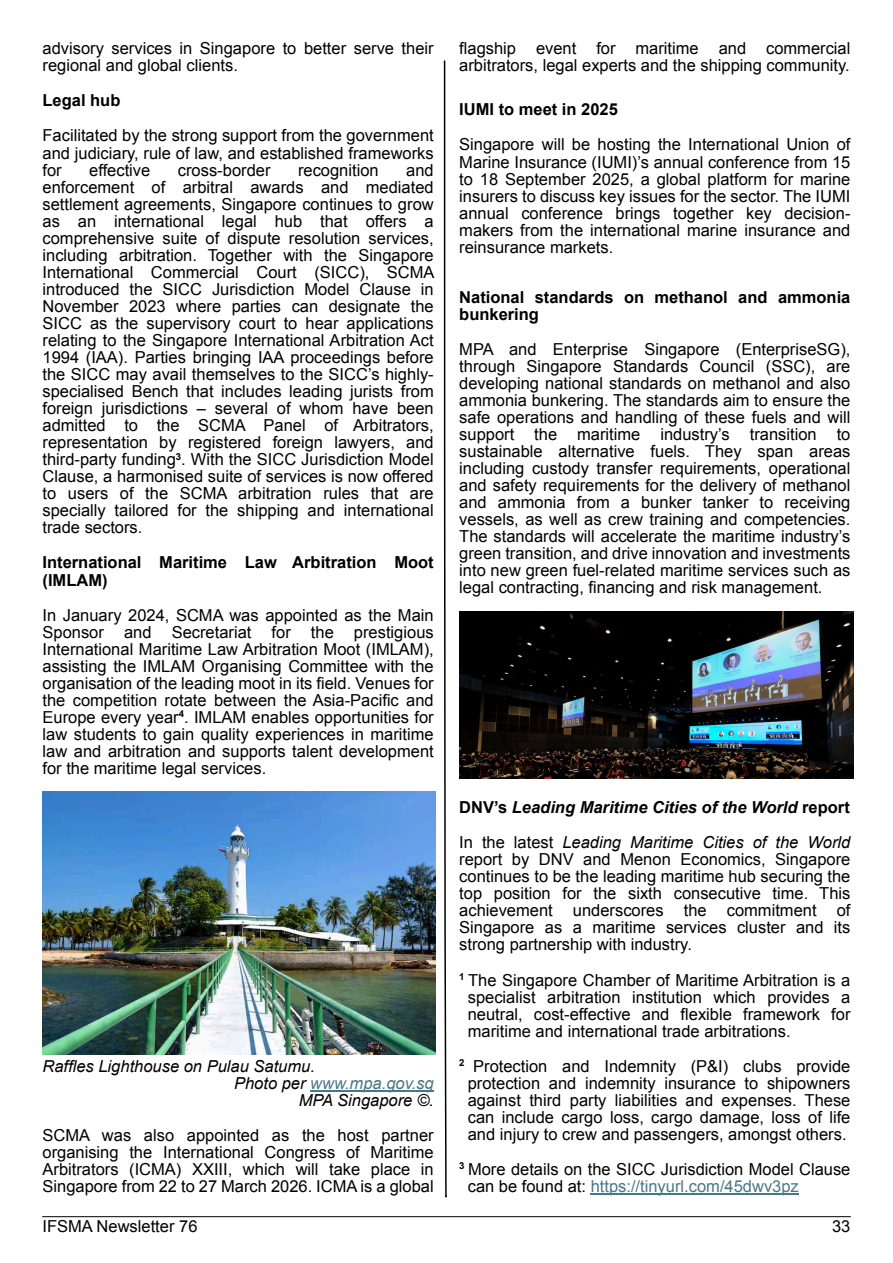
<style>
.page{position:relative;width:893px;height:1263px;background:#fff}
.page>*{position:absolute;margin:0;border:0;box-sizing:border-box;transform-origin:0 0}
.t1{font:16.5px/17.1px "Arial";color:#000;text-align:justify}
.t2{font:700 16.5px/17.1px "Arial";color:#000}
.t3{font:italic 700 16.5px/35.1px "Arial";color:#000}
.t4{font:italic 16.5px "Arial";color:#000}
.t5{font:italic 16.5px "Arial";color:#467886}
.s1{color:#000}
.s2{font-style:normal}
.s3{font-weight:400;font-style:normal}
.s4{font-weight:400}
.s5{color:#467886}
</style>
<div class="page">
<svg style="left:443px;top:60px;width:4px;height:1138px"></svg>
<hr style="left:310px;top:1090px;width:124px;height:1px;background:#467886">
<hr style="left:591px;top:1194px;width:208px;height:1px;background:#467886">
<img style="left:43px;top:792px;width:392px;height:262px">
<img style="left:459px;top:611px;width:395px;height:167px">
<hr style="left:43px;top:1216px;width:807px;height:1px;background:#000">
<p class="t1" style="left:43px;top:42px;width:393px">advisory services in Singapore to better serve their regional and global clients.</p>
<p class="t2" style="left:43px;top:94px;width:79px">Legal hub</p>
<p class="t1" style="left:43px;top:129px;width:393px">Facilitated by the strong support from the government and judiciary, rule of law, and established frameworks for</p>
<p class="t1" style="left:89px;top:163px;width:63px">effective</p>
<p class="t1" style="left:178px;top:163px;width:94px">cross-border</p>
<p class="t1" style="left:298px;top:163px;width:82px">recognition</p>
<p class="t1" style="left:43px;top:163px;width:394px;text-indent:364px">and enforcement of arbitral awards and mediated settlement agreements, Singapore continues to grow as an international legal hub that offers a comprehensive suite of dispute resolution services, including arbitration. Together with the Singapore International Commercial Court (SICC), SCMA introduced the SICC Jurisdiction Model Clause in November 2023 where parties can designate the SICC as the supervisory court to hear applications relating to the Singapore International Arbitration Act 1994 (IAA). Parties bringing IAA proceedings before the SICC may avail themselves to the SICC’s highly&shy;specialised Bench that includes leading jurists from foreign jurisdictions – several of whom have been admitted to the SCMA Panel of Arbitrators, representation by registered foreign lawyers, and third-party funding<sup>3</sup>. With the SICC Jurisdiction Model Clause, a harmonised suite of services is now offered to users of the SCMA arbitration rules that are specially tailored for the shipping and international trade sectors.</p>
<p class="t2" style="left:43px;top:556px;width:393px">International Maritime Law Arbitration Moot (IMLAM)</p>
<p class="t1" style="left:43px;top:608px;width:393px">In January 2024, SCMA was appointed as the Main Sponsor and Secretariat for the prestigious International Maritime Law Arbitration Moot (IMLAM), assisting the IMLAM Organising Committee with the organisation of the leading moot in its field. Venues for the competition rotate between the Asia-Pacific and Europe every year<sup>4</sup>. IMLAM enables opportunities for law students to gain quality experiences in maritime law and arbitration and supports talent development for the maritime legal services.</p>
<p class="t4" style="left:43px;top:1059px;width:274px">Raffles Lighthouse on Pulau Satumu.</p>
<p class="t5" style="left:234px;top:1076px;width:201px"><span class="s1">Photo per</span> www.mpa.gov.sg</p>
<p class="t4" style="left:299px;top:1093px;width:137px">MPA Singapore ©.</p>
<p class="t1" style="left:43px;top:1128px;width:393px">SCMA was also appointed as the host partner organising the International Congress of Maritime Arbitrators (ICMA) XXIII, which will take place in Singapore from 22 to 27 March 2026. ICMA is a global</p>
<p class="t1" style="left:459px;top:42px;width:393px">flagship event for maritime and commercial arbitrators, legal experts and the shipping community.</p>
<p class="t2" style="left:459px;top:103px;width:160px">IUMI to meet in 2025</p>
<p class="t1" style="left:459px;top:138px;width:393px">Singapore will be hosting the International Union of Marine Insurance (IUMI)’s annual conference from 15 to 18 September 2025, a global platform for marine insurers to discuss key issues for the sector. The IUMI annual conference brings together key decision&shy;makers from the international marine insurance and reinsurance markets.</p>
<p class="t2" style="left:459px;top:290px;width:393px">National standards on methanol and ammonia bunkering</p>
<p class="t1" style="left:459px;top:342px;width:393px">MPA and Enterprise Singapore (EnterpriseSG), through Singapore Standards Council (SSC), are developing national standards on methanol and also ammonia bunkering. The standards aim to ensure the safe operations and handling of these fuels and will support the maritime industry’s transition to sustainable alternative fuels. They span areas including custody transfer requirements, operational and safety requirements for the delivery of methanol and ammonia from a bunker tanker to receiving vessels, as well as crew training and competencies.<br>The standards will accelerate the maritime industry’s green transition, and drive innovation and investments into new green fuel-related maritime services such as legal contracting, financing and risk management.</p>
<p class="t3" style="left:459px;top:791px;width:393px"><span class="s2">DNV’s</span> Leading Maritime Cities of the World <span class="s2">report<br></span><span class="s3">In the latest</span> <span class="s4">Leading Maritime Cities of the World</span></p>
<p class="t1" style="left:459px;top:852px;width:393px">report by DNV and Menon Economics, Singapore continues to be the leading maritime hub securing the top position for the sixth consecutive time. This achievement underscores the commitment of Singapore as a maritime services cluster and its strong partnership with industry.</p>
<p class="t1" style="left:468px;top:973px;width:384px;text-indent:-9px"><sup>1</sup> The Singapore Chamber of Maritime Arbitration is a specialist arbitration institution which provides a neutral, cost-effective and flexible framework for maritime and international trade arbitrations.</p>
<p class="t1" style="left:459px;top:1059px;width:393px;text-align:center"><sup>2</sup> Protection and Indemnity (P&amp;I) clubs provide protection and indemnity insurance to shipowners against third party liabilities and expenses. These can include cargo loss, cargo damage, loss of life and injury to crew and passengers, amongst others.</p>
<p class="t1" style="left:468px;top:1162px;width:384px;text-indent:-9px"><sup>3</sup> More details on the SICC Jurisdiction Model Clause can be found at: <span class="s5">https://tinyurl.com/45dwv3pz</span></p>
<p class="t1" style="left:43px;top:1219px;width:156px">IFSMA Newsletter 76</p>
<p class="t1" style="left:832px;top:1219px;width:20px">33</p>
</div>
